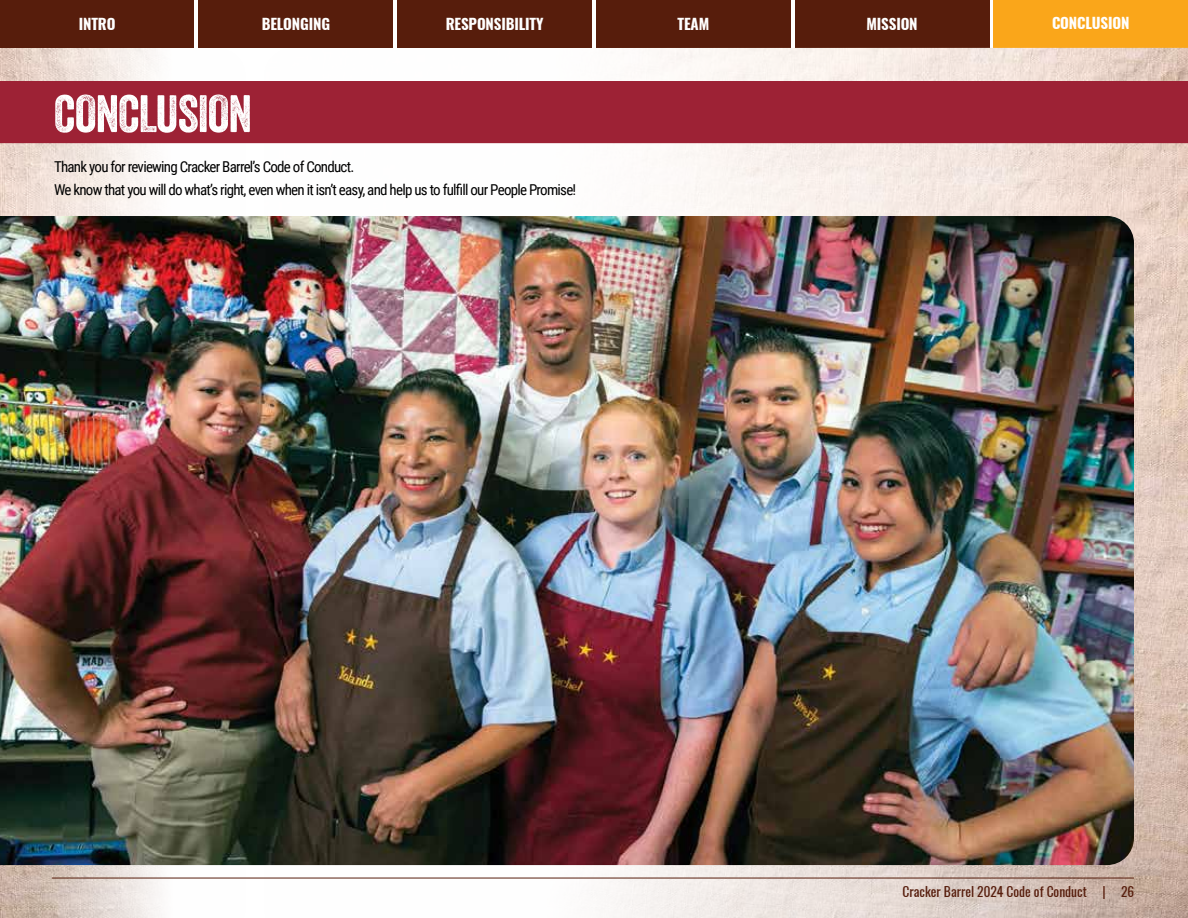
<style>
.page{position:relative;width:1188px;height:918px;background:#fff}
.page>*{position:absolute;margin:0;border:0;box-sizing:border-box;transform-origin:0 0}
.t1{font:51px "Veneer";letter-spacing:-.02em;color:#fff}
.t2{font:15px/22.5px "Roboto Condensed";letter-spacing:-.05em;color:#000}
.t3{font:700 15px "Oswald";letter-spacing:-.01em;color:#fff}
.t4{font:13.5px "Oswald";color:#571d0c}
</style>
<div class="page">
<img style="left:0;top:48px;width:246px;height:870px">
<div style="left:0;top:0;width:194px;height:48px;background:#571d0c"></div>
<div style="left:795px;top:0;width:194px;height:48px;background:#571d0c"></div>
<div style="left:397px;top:0;width:195px;height:48px;background:#571d0c"></div>
<div style="left:199px;top:0;width:194px;height:48px;background:#571d0c"></div>
<div style="left:596px;top:0;width:195px;height:48px;background:#571d0c"></div>
<div style="left:994px;top:0;width:194px;height:48px;background:#faa61a"></div>
<img style="left:264px;top:48px;width:924px;height:870px">
<hr style="left:52px;top:878px;width:1082px;height:1px;background:#571d0c">
<img style="left:0;top:216px;width:1134px;height:649px">
<div style="left:0;top:81px;width:1188px;height:62px;background:#9d2235"></div>
<p class="t3" style="left:79px;top:14px;width:38px">INTRO</p>
<p class="t3" style="left:262px;top:14px;width:70px">BELONGING</p>
<p class="t3" style="left:446px;top:14px;width:99px">RESPONSIBILITY</p>
<p class="t3" style="left:677px;top:14px;width:33px">TEAM</p>
<p class="t3" style="left:866px;top:14px;width:53px">MISSION</p>
<p class="t3" style="left:1052px;top:13px;width:79px">CONCLUSION</p>
<h1 class="t1" style="left:54px;top:83px;width:200px">CONCLUSION</h1>
<p class="t2" style="left:54px;top:155px;width:524px">Thank you for reviewing Cracker Barrel’s Code of Conduct.<br>We know that you will do what’s right, even when it isn’t easy, and help us to fulfill our People Promise!</p>
<p class="t4" style="left:903px;top:883px;width:233px">Cracker Barrel 2024 Code of Conduct | 26</p>
</div>
